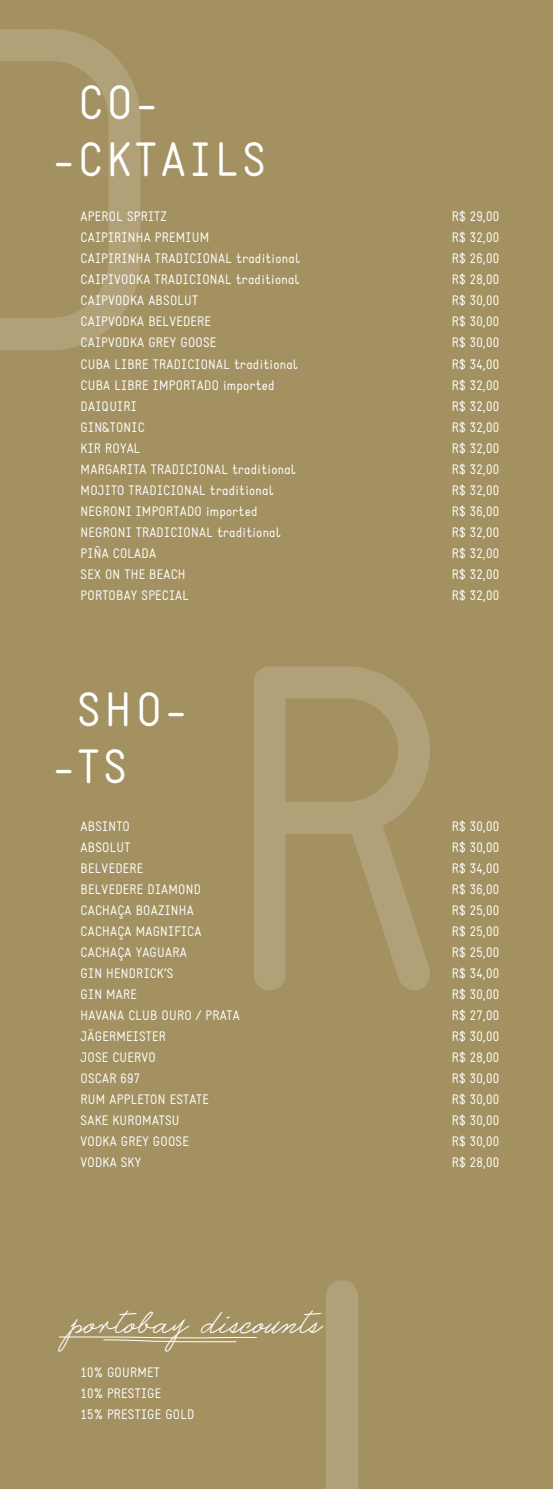
<style>
.page{position:relative;width:553px;height:1489px;background:#fff}
.page>*{position:absolute;margin:0;border:0;box-sizing:border-box;transform-origin:0 0}
.t1{font:47.1px/56.6px "Static";letter-spacing:.1em;color:#fff}
.t2{font:36px "Castro Script";color:#fff}
.t3{font:13.5px/21px "Static";letter-spacing:.02em;color:#fff}
</style>
<div class="page">
<div style="left:0;top:0;width:553px;height:1488px;background:#a39161"></div>
<div style="left:326px;top:1280px;width:32px;height:208px;background:#b1a179"></div>
<svg style="left:0;top:29px;width:140px;height:321px"></svg>
<svg style="left:254px;top:666px;width:176px;height:324px"></svg>
<svg style="left:59px;top:1336px;width:198px;height:6px"></svg>
<h1 class="t1" style="left:54px;top:76px;width:213px;text-indent:24px">CO--CKTAILS</h1>
<p class="t3" style="left:81px;top:206px;width:88px">APEROL SPRITZ</p>
<p class="t3" style="left:452px;top:206px;width:49px">R$ 29,00</p>
<p class="t3" style="left:81px;top:227px;width:130px">CAIPIRINHA PREMIUM</p>
<p class="t3" style="left:452px;top:227px;width:49px">R$ 32,00</p>
<p class="t3" style="left:81px;top:248px;width:221px">CAIPIRINHA TRADICIONAL traditional</p>
<p class="t3" style="left:452px;top:248px;width:49px">R$ 26,00</p>
<p class="t3" style="left:81px;top:269px;width:220px">CAIPIVODKA TRADICIONAL traditional</p>
<p class="t3" style="left:452px;top:269px;width:49px">R$ 28,00</p>
<p class="t3" style="left:81px;top:290px;width:119px">CAIPVODKA ABSOLUT</p>
<p class="t3" style="left:452px;top:290px;width:49px">R$ 30,00</p>
<p class="t3" style="left:81px;top:311px;width:132px">CAIPVODKA BELVEDERE</p>
<p class="t3" style="left:452px;top:311px;width:49px">R$ 30,00</p>
<p class="t3" style="left:81px;top:332px;width:137px">CAIPVODKA GREY GOOSE</p>
<p class="t3" style="left:452px;top:332px;width:49px">R$ 30,00</p>
<p class="t3" style="left:81px;top:353px;width:219px">CUBA LIBRE TRADICIONAL traditional</p>
<p class="t3" style="left:452px;top:353px;width:49px">R$ 34,00</p>
<p class="t3" style="left:81px;top:374px;width:195px">CUBA LIBRE IMPORTADO imported</p>
<p class="t3" style="left:452px;top:374px;width:49px">R$ 32,00</p>
<p class="t3" style="left:81px;top:396px;width:58px">DAIQUIRI</p>
<p class="t3" style="left:452px;top:396px;width:49px">R$ 32,00</p>
<p class="t3" style="left:81px;top:417px;width:65px">GIN&amp;TONIC</p>
<p class="t3" style="left:452px;top:417px;width:49px">R$ 32,00</p>
<p class="t3" style="left:81px;top:438px;width:61px">KIR ROYAL</p>
<p class="t3" style="left:452px;top:438px;width:49px">R$ 32,00</p>
<p class="t3" style="left:81px;top:459px;width:217px">MARGARITA TRADICIONAL traditional</p>
<p class="t3" style="left:452px;top:459px;width:49px">R$ 32,00</p>
<p class="t3" style="left:81px;top:480px;width:195px">MOJITO TRADICIONAL traditional</p>
<p class="t3" style="left:452px;top:480px;width:49px">R$ 32,00</p>
<p class="t3" style="left:81px;top:501px;width:178px">NEGRONI IMPORTADO imported</p>
<p class="t3" style="left:452px;top:501px;width:49px">R$ 36,00</p>
<p class="t3" style="left:81px;top:522px;width:202px">NEGRONI TRADICIONAL traditional</p>
<p class="t3" style="left:452px;top:522px;width:49px">R$ 32,00</p>
<p class="t3" style="left:81px;top:543px;width:77px">PIÑA COLADA</p>
<p class="t3" style="left:452px;top:543px;width:49px">R$ 32,00</p>
<p class="t3" style="left:81px;top:564px;width:106px">SEX ON THE BEACH</p>
<p class="t3" style="left:452px;top:564px;width:49px">R$ 32,00</p>
<p class="t3" style="left:81px;top:585px;width:110px">PORTOBAY SPECIAL</p>
<p class="t3" style="left:452px;top:585px;width:49px">R$ 32,00</p>
<h1 class="t1" style="left:54px;top:683px;width:133px;text-indent:23px">SHO--TS</h1>
<p class="t3" style="left:81px;top:816px;width:51px">ABSINTO</p>
<p class="t3" style="left:452px;top:816px;width:49px">R$ 30,00</p>
<p class="t3" style="left:81px;top:837px;width:51px">ABSOLUT</p>
<p class="t3" style="left:452px;top:837px;width:49px">R$ 30,00</p>
<p class="t3" style="left:81px;top:858px;width:64px">BELVEDERE</p>
<p class="t3" style="left:452px;top:858px;width:49px">R$ 34,00</p>
<p class="t3" style="left:81px;top:879px;width:122px">BELVEDERE DIAMOND</p>
<p class="t3" style="left:452px;top:879px;width:49px">R$ 36,00</p>
<p class="t3" style="left:81px;top:900px;width:115px">CACHAÇA BOAZINHA</p>
<p class="t3" style="left:452px;top:900px;width:49px">R$ 25,00</p>
<p class="t3" style="left:81px;top:921px;width:122px">CACHAÇA MAGNIFICA</p>
<p class="t3" style="left:452px;top:921px;width:49px">R$ 25,00</p>
<p class="t3" style="left:81px;top:942px;width:108px">CACHAÇA YAGUARA</p>
<p class="t3" style="left:452px;top:942px;width:49px">R$ 25,00</p>
<p class="t3" style="left:81px;top:963px;width:94px">GIN HENDRICK’S</p>
<p class="t3" style="left:452px;top:963px;width:49px">R$ 34,00</p>
<p class="t3" style="left:81px;top:984px;width:58px">GIN MARE</p>
<p class="t3" style="left:452px;top:984px;width:49px">R$ 30,00</p>
<p class="t3" style="left:81px;top:1005px;width:161px">HAVANA CLUB OURO / PRATA</p>
<p class="t3" style="left:452px;top:1005px;width:49px">R$ 27,00</p>
<p class="t3" style="left:81px;top:1026px;width:87px">JÄGERMEISTER</p>
<p class="t3" style="left:452px;top:1026px;width:49px">R$ 30,00</p>
<p class="t3" style="left:81px;top:1047px;width:77px">JOSE CUERVO</p>
<p class="t3" style="left:452px;top:1047px;width:49px">R$ 28,00</p>
<p class="t3" style="left:81px;top:1068px;width:61px">OSCAR 697</p>
<p class="t3" style="left:452px;top:1068px;width:49px">R$ 30,00</p>
<p class="t3" style="left:81px;top:1089px;width:130px">RUM APPLETON ESTATE</p>
<p class="t3" style="left:452px;top:1089px;width:49px">R$ 30,00</p>
<p class="t3" style="left:81px;top:1110px;width:100px">SAKE KUROMATSU</p>
<p class="t3" style="left:452px;top:1110px;width:49px">R$ 30,00</p>
<p class="t3" style="left:81px;top:1131px;width:110px">VODKA GREY GOOSE</p>
<p class="t3" style="left:452px;top:1131px;width:49px">R$ 30,00</p>
<p class="t3" style="left:81px;top:1152px;width:62px">VODKA SKY</p>
<p class="t3" style="left:452px;top:1152px;width:49px">R$ 28,00</p>
<h2 class="t2" style="left:71px;top:1298px;width:253px">portobay discounts</h2>
<p class="t3" style="left:81px;top:1362px;width:115px">10% GOURMET<br>10% PRESTIGE<br>15% PRESTIGE GOLD</p>
</div>
